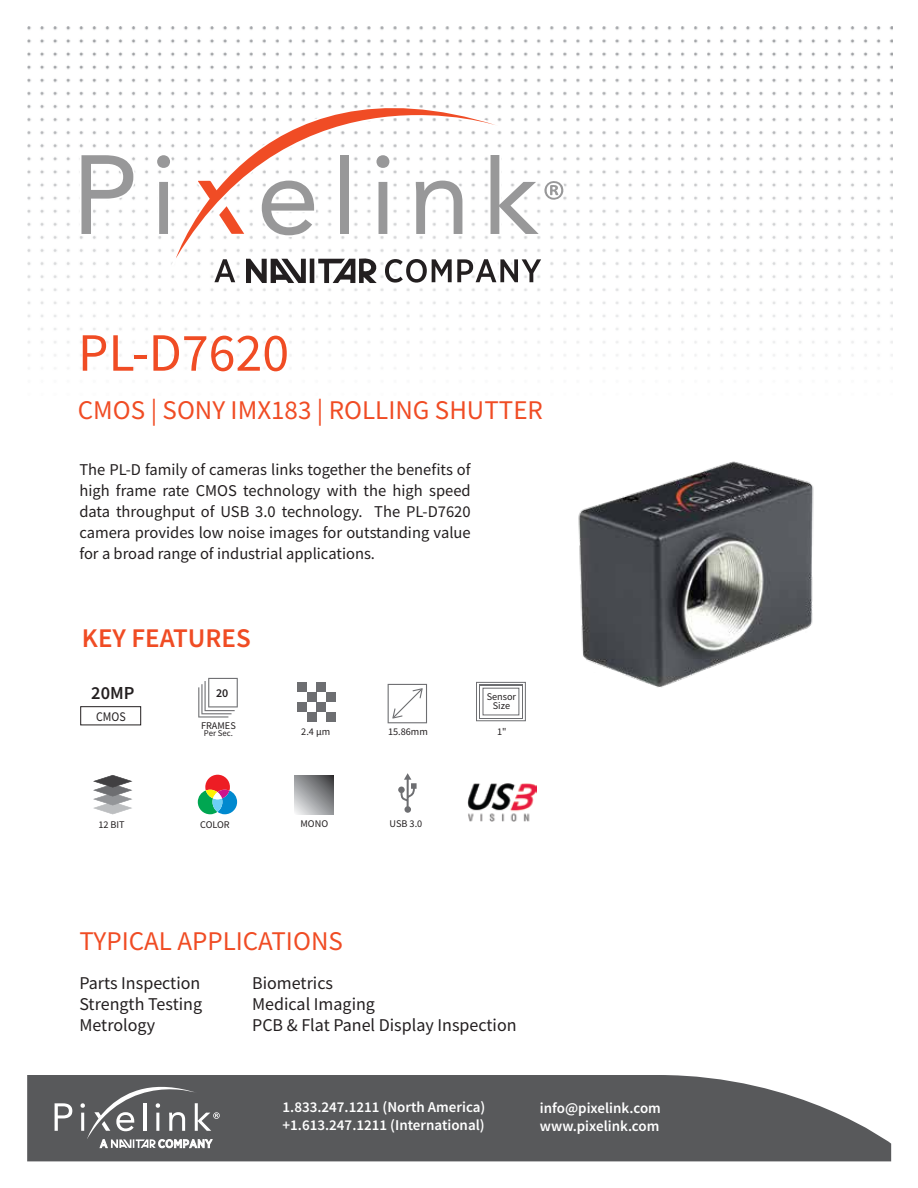
<style>
.page{position:relative;width:918px;height:1188px;background:#fff}
.page>*{position:absolute;margin:0;border:0;box-sizing:border-box;transform-origin:0 0}
.t1{font:54px "Source Sans Pro";color:#f04c24}
.t2{font:27px "Source Sans Pro";color:#f04c24}
.t3{font:600 27px "Source Sans Pro";color:#f04c24}
.t4{font:600 18.3px "Source Sans Pro";color:#231f20}
.t5{font:18px/21px "Source Sans Pro";color:#231f20;text-align:justify}
.t6{font:16.5px/21px "Source Sans Pro";color:#231f20;text-align:justify}
.t7{font:600 15px/18px "Source Sans Pro";color:#fff}
.t8{font:13.2px "Source Sans Pro";color:#231f20;scale:.91 1}
.t9{font:600 12px "Source Sans Pro";color:#231f20}
.t10{font:10.2px/8.2px "Source Sans Pro";color:#231f20;text-align:center}
.t11{font:8.7px "Source Sans Pro";color:#231f20}
</style>
<div class="page">
<img style="left:27px;top:27px;width:865px;height:342px">
<div style="left:308px;top:257px;width:8px;height:28px;border:4px solid #fff"></div>
<svg style="left:78px;top:152px;width:59px;height:86px"></svg>
<svg style="left:153px;top:151px;width:22px;height:87px"></svg>
<svg style="left:176px;top:46px;width:322px;height:212px"></svg>
<svg style="left:487px;top:151px;width:81px;height:87px"></svg>
<hr style="left:310px;top:259px;width:4px;height:24px;background:#231f20">
<svg style="left:209px;top:254px;width:100px;height:35px"></svg>
<svg style="left:315px;top:253px;width:232px;height:35px"></svg>
<img style="left:578px;top:461px;width:236px;height:227px">
<svg style="left:93px;top:775px;width:39px;height:39px"></svg>
<svg style="left:198px;top:775px;width:39px;height:39px"></svg>
<svg style="left:295px;top:775px;width:39px;height:40px;background:#949598"></svg>
<svg style="left:398px;top:773px;width:19px;height:40px"></svg>
<img style="left:468px;top:783px;width:68px;height:38px">
<div style="left:80px;top:706px;width:61px;height:19px;border:1px solid #231f20"></div>
<svg style="left:198px;top:678px;width:40px;height:40px"></svg>
<div style="left:297px;top:682px;width:10px;height:10px;background:#6d6e71"></div>
<div style="left:316px;top:682px;width:10px;height:10px;background:#6d6e71"></div>
<div style="left:307px;top:692px;width:9px;height:10px;background:#6d6e71"></div>
<div style="left:326px;top:692px;width:10px;height:10px;background:#6d6e71"></div>
<div style="left:297px;top:702px;width:10px;height:10px;background:#6d6e71"></div>
<div style="left:316px;top:702px;width:10px;height:10px;background:#6d6e71"></div>
<div style="left:307px;top:712px;width:9px;height:10px;background:#6d6e71"></div>
<div style="left:326px;top:712px;width:10px;height:10px;background:#6d6e71"></div>
<svg style="left:388px;top:684px;width:39px;height:39px"></svg>
<div style="left:476px;top:682px;width:50px;height:39px;border:1px solid #6d6e71"></div>
<svg style="left:479px;top:684px;width:44px;height:35px"></svg>
<div style="left:480px;top:686px;width:42px;height:31px;background:#fff"></div>
<div style="left:483px;top:688px;width:36px;height:27px;border:1px solid #6d6e71"></div>
<svg style="left:27px;top:1075px;width:864px;height:86px;background:#656668"></svg>
<svg style="left:55px;top:1103px;width:17px;height:28px"></svg>
<svg style="left:80px;top:1075px;width:140px;height:73px;background:#737475"></svg>
<h1 class="t1" style="left:78px;top:318px;width:213px">PL-D7620</h1>
<h2 class="t2" style="left:78px;top:392px;width:467px">CMOS | SONY IMX183 | ROLLING SHUTTER</h2>
<p class="t6" style="left:79px;top:459px;width:393px">The PL-D family of cameras links together the benefits of high frame rate CMOS technology with the high speed data throughput of USB 3.0 technology. The PL-D7620 camera provides low noise images for outstanding value for a broad range of industrial applications.</p>
<h2 class="t3" style="left:82px;top:620px;width:170px">KEY FEATURES</h2>
<p class="t4" style="left:91px;top:681px;width:45px">20MP</p>
<p class="t8" style="left:96px;top:708px;width:34px">CMOS</p>
<p class="t9" style="left:216px;top:685px;width:14px">20</p>
<p class="t10" style="left:487px;top:693px;width:31px">Sensor<br>Size</p>
<p class="t10" style="left:201px;top:722px;width:36px">FRAMES</p>
<p class="t11" style="left:204px;top:728px;width:31px">Per Sec.</p>
<p class="t10" style="left:301px;top:727px;width:30px">2.4 µm</p>
<p class="t10" style="left:388px;top:727px;width:41px">15.86mm</p>
<p class="t10" style="left:497px;top:728px;width:11px">1"</p>
<p class="t10" style="left:98px;top:821px;width:28px">12 BIT</p>
<p class="t10" style="left:200px;top:821px;width:31px">COLOR</p>
<p class="t10" style="left:300px;top:820px;width:29px">MONO</p>
<p class="t10" style="left:390px;top:819px;width:34px">USB 3.0</p>
<h2 class="t2" style="left:79px;top:924px;width:265px">TYPICAL APPLICATIONS</h2>
<p class="t5" style="left:79px;top:973px;width:124px">Parts Inspection Strength Testing Metrology</p>
<p class="t5" style="left:252px;top:973px;width:266px;text-align:left">Biometrics<br>Medical Imaging<br>PCB &amp; Flat Panel Display Inspection</p>
<p class="t7" style="left:283px;top:1098px;width:204px">1.833.247.1211 (North America) +1.613.247.1211 (International)</p>
<p class="t7" style="left:540px;top:1099px;width:122px">info@pixelink.com www.pixelink.com</p>
</div>
